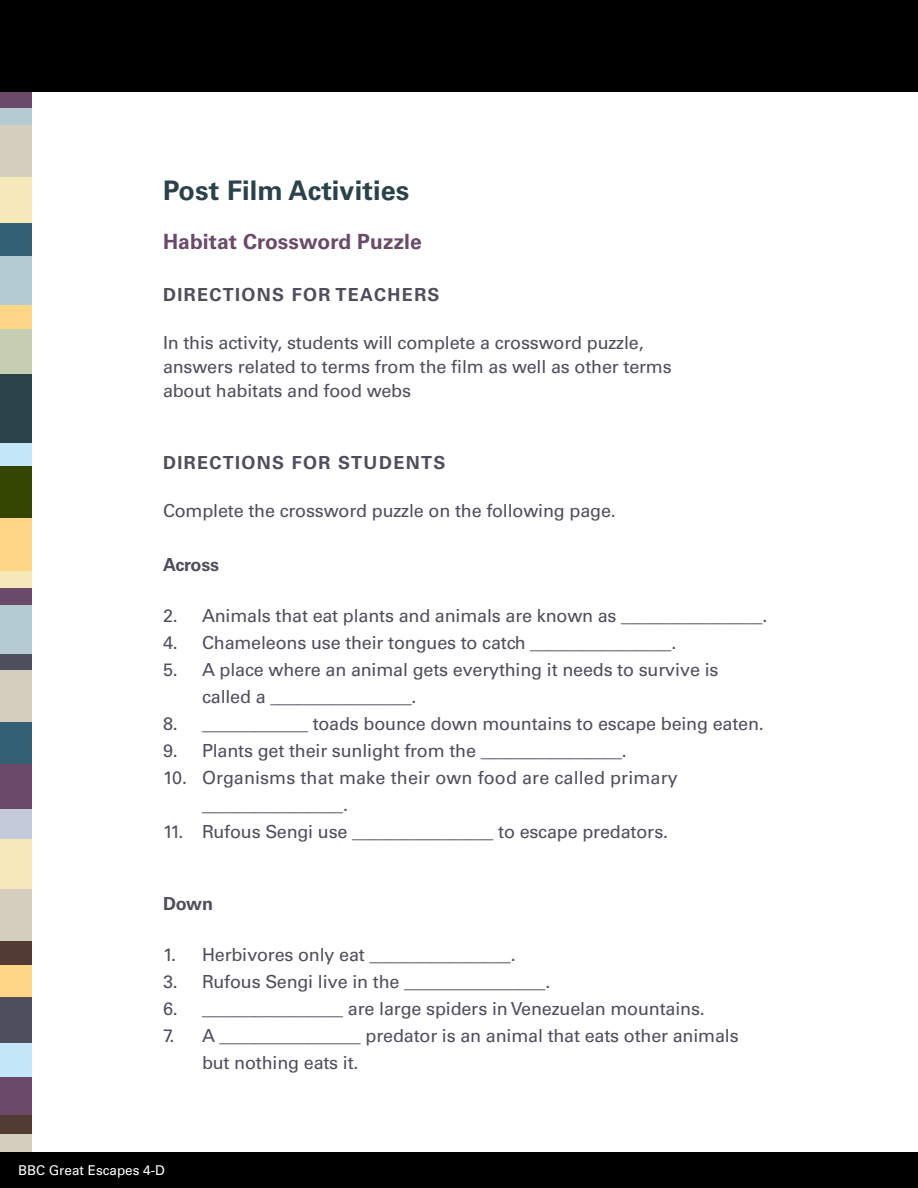
<style>
.page{position:relative;width:918px;height:1188px;background:#fff}
.page>*{position:absolute;margin:0;border:0;box-sizing:border-box;transform-origin:0 0}
.t1{font:700 27px "Univers LT Std";letter-spacing:.005em;color:#2c424b}
.t2{font:700 21px "Univers LT Std";letter-spacing:.005em;color:#6a4a68}
.t3{font:18px/27px "Univers LT Std";letter-spacing:-.01em;color:#4f4e5d}
.t4{font:700 18px "Univers LT Std";letter-spacing:.075em;color:#4f4e5d}
.t5{font:13.5px "Univers LT Std";color:#fff}
</style>
<div class="page">
<div style="left:0;top:1152px;width:918px;height:36px;background:#000"></div>
<div style="left:0;top:90px;width:32px;height:18px;background:#6a4a68"></div>
<div style="left:0;top:108px;width:32px;height:17px;background:#b5cbd4"></div>
<div style="left:0;top:125px;width:32px;height:53px;background:#d5cdbd"></div>
<div style="left:0;top:178px;width:32px;height:49px;background:#f5e9ba"></div>
<div style="left:0;top:223px;width:32px;height:34px;background:#336074"></div>
<div style="left:0;top:256px;width:32px;height:50px;background:#b5cbd4"></div>
<div style="left:0;top:306px;width:32px;height:23px;background:#ffd686"></div>
<div style="left:0;top:443px;width:32px;height:23px;background:#c4e6f9"></div>
<div style="left:0;top:329px;width:32px;height:45px;background:#c5ceb2"></div>
<div style="left:0;top:374px;width:32px;height:69px;background:#2c424b"></div>
<div style="left:0;top:466px;width:32px;height:52px;background:#354502"></div>
<div style="left:0;top:518px;width:32px;height:53px;background:#ffd686"></div>
<div style="left:0;top:588px;width:32px;height:17px;background:#6a4a68"></div>
<div style="left:0;top:654px;width:32px;height:16px;background:#4f4e5d"></div>
<div style="left:0;top:605px;width:32px;height:49px;background:#b5cbd4"></div>
<div style="left:0;top:670px;width:32px;height:52px;background:#d5cdbd"></div>
<div style="left:0;top:722px;width:32px;height:42px;background:#336074"></div>
<div style="left:0;top:764px;width:32px;height:45px;background:#6a4a68"></div>
<div style="left:0;top:997px;width:32px;height:46px;background:#4f4e5d"></div>
<div style="left:0;top:965px;width:32px;height:32px;background:#ffd686"></div>
<div style="left:0;top:940px;width:32px;height:25px;background:#513b33"></div>
<div style="left:0;top:888px;width:32px;height:52px;background:#d5cdbd"></div>
<div style="left:0;top:839px;width:32px;height:49px;background:#f5e9ba"></div>
<div style="left:0;top:809px;width:32px;height:30px;background:#c5cadb"></div>
<div style="left:0;top:1043px;width:32px;height:35px;background:#c4e6f9"></div>
<div style="left:0;top:1077px;width:32px;height:39px;background:#6a4a68"></div>
<div style="left:0;top:1115px;width:32px;height:19px;background:#513b33"></div>
<div style="left:0;top:1134px;width:32px;height:18px;background:#d5cdbd"></div>
<div style="left:0;top:571px;width:32px;height:17px;background:#f5e9ba"></div>
<div style="left:0;top:0;width:918px;height:92px;background:#000"></div>
<h1 class="t1" style="left:163px;top:174px;width:248px">Post Film Activities</h1>
<p class="t2" style="left:163px;top:230px;width:260px">Habitat Crossword Puzzle</p>
<p class="t4" style="left:163px;top:284px;width:278px">DIRECTIONS FOR TEACHERS</p>
<p class="t3" style="left:163px;top:331px;width:510px;line-height:24px">In this activity, students will complete a crossword puzzle, answers related to terms from the film as well as other terms about habitats and food webs</p>
<p class="t4" style="left:163px;top:452px;width:284px">DIRECTIONS FOR STUDENTS</p>
<p class="t3" style="left:163px;top:497px;width:454px">Complete the crossword puzzle on the following page.</p>
<p class="t4" style="left:163px;top:554px;width:58px">Across</p>
<p class="t3" style="left:163px;top:602px;width:606px">2. Animals that eat plants and animals are known as ________________.</p>
<p class="t3" style="left:163px;top:629px;width:515px">4. Chameleons use their tongues to catch ________________.</p>
<p class="t3" style="left:202px;top:656px;width:518px;text-indent:-39px">5. A place where an animal gets everything it needs to survive is called a ________________.</p>
<p class="t3" style="left:163px;top:710px;width:602px">8. ____________ toads bounce down mountains to escape being eaten.</p>
<p class="t3" style="left:163px;top:737px;width:465px">9. Plants get their sunlight from the ________________.</p>
<p class="t3" style="left:202px;top:764px;width:477px;text-indent:-39px">10. Organisms that make their own food are called primary ________________.</p>
<p class="t3" style="left:163px;top:818px;width:507px">11. Rufous Sengi use ________________ to escape predators.</p>
<p class="t4" style="left:163px;top:893px;width:52px">Down</p>
<p class="t3" style="left:163px;top:941px;width:354px">1. Herbivores only eat ________________.</p>
<p class="t3" style="left:163px;top:968px;width:389px">3. Rufous Sengi live in the ________________.</p>
<p class="t3" style="left:163px;top:995px;width:543px">6. ________________ are large spiders in Venezuelan mountains.</p>
<p class="t3" style="left:202px;top:1022px;width:538px;text-indent:-39px">7. A ________________ predator is an animal that eats other animals but nothing eats it.</p>
<p class="t5" style="left:18px;top:1163px;width:149px">BBC Great Escapes 4-D</p>
</div>
